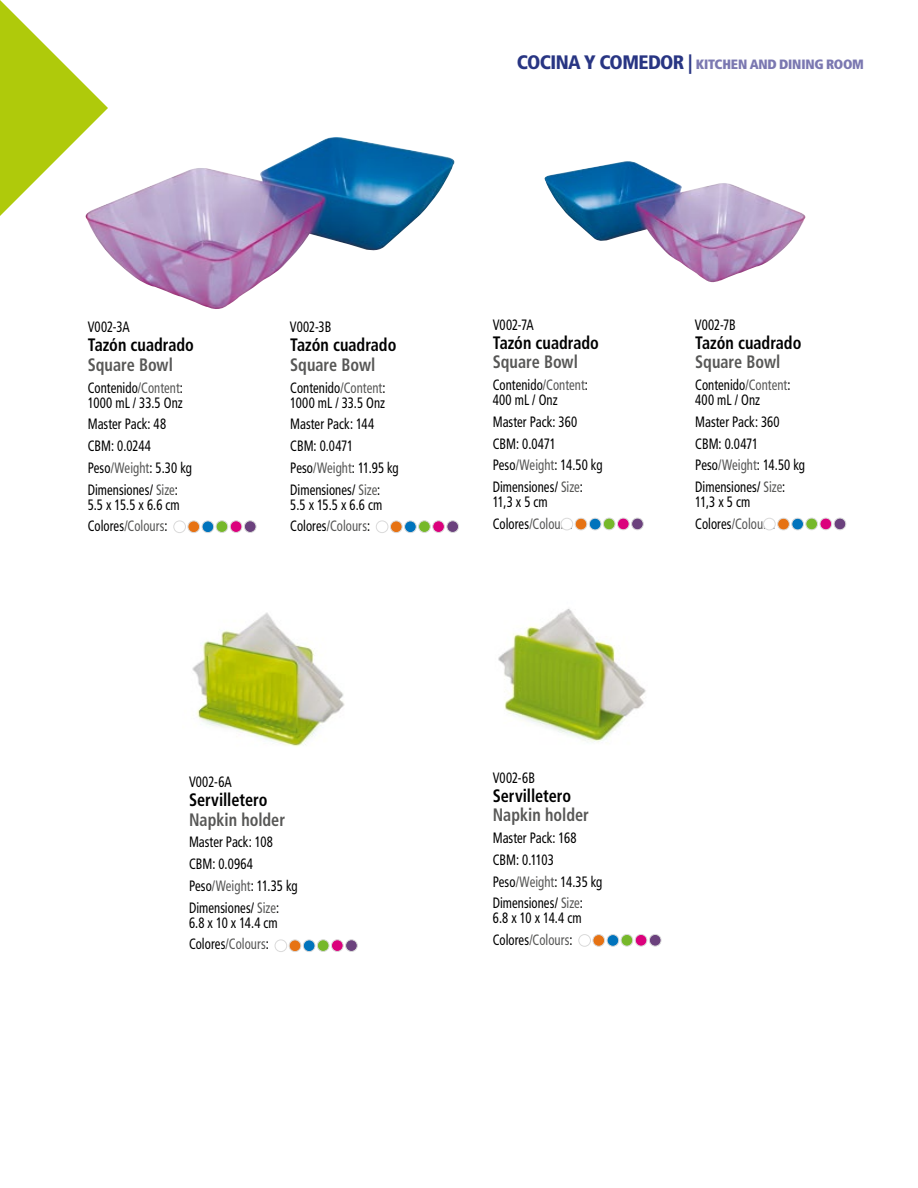
<style>
.page{position:relative;width:918px;height:1188px;background:#fff}
.page>*{position:absolute;margin:0;border:0;box-sizing:border-box;transform-origin:0 0}
.t1{font:700 condensed 18px "Frutiger LT Std";color:#000;scale:.9 1}
.t2{font:700 condensed 18px "Frutiger LT Std";color:#575756;scale:.9 1}
.t3{font:condensed 15px/21.8px "Frutiger LT Std";color:#000;scale:.85 1}
.t4{font:900 condensed 13.5px "Frutiger LT Std";letter-spacing:-.015em;color:#7b78b1}
.s1{font-size:19.5px;color:#283583}
.s2{color:#575756}
</style>
<div class="page">
<svg style="left:0;top:0;width:108px;height:216px"></svg>
<img style="left:82px;top:137px;width:373px;height:172px">
<img style="left:544px;top:161px;width:262px;height:122px">
<img style="left:192px;top:612px;width:153px;height:135px">
<img style="left:498px;top:608px;width:148px;height:134px">
<div style="left:173px;top:520px;width:13px;height:13px;border:1px solid #dadada;border-radius:50%"></div>
<div style="left:188px;top:521px;width:12px;height:12px;background:#e67213;border-radius:50%"></div>
<div style="left:187px;top:520px;width:13px;height:13px;border:1px solid #dadada;border-radius:50%"></div>
<div style="left:202px;top:521px;width:12px;height:12px;background:#0073bc;border-radius:50%"></div>
<div style="left:202px;top:520px;width:12px;height:13px;border:1px solid #dadada;border-radius:50%"></div>
<div style="left:230px;top:521px;width:12px;height:11px;background:#db007c;border-radius:50%"></div>
<div style="left:230px;top:520px;width:12px;height:13px;border:1px solid #dadada;border-radius:50%"></div>
<div style="left:244px;top:521px;width:12px;height:11px;background:#6b417d;border-radius:50%"></div>
<div style="left:244px;top:520px;width:13px;height:13px;border:1px solid #dadada;border-radius:50%"></div>
<div style="left:216px;top:521px;width:12px;height:11px;background:#76b82a;border-radius:50%"></div>
<div style="left:216px;top:520px;width:12px;height:13px;border:1px solid #dadada;border-radius:50%"></div>
<div style="left:561px;top:518px;width:12px;height:12px;border:1px solid #dadada;border-radius:50%"></div>
<div style="left:575px;top:518px;width:12px;height:12px;background:#e67213;border-radius:50%"></div>
<div style="left:575px;top:518px;width:12px;height:12px;border:1px solid #dadada;border-radius:50%"></div>
<div style="left:589px;top:518px;width:12px;height:12px;background:#0073bc;border-radius:50%"></div>
<div style="left:589px;top:518px;width:12px;height:12px;border:1px solid #dadada;border-radius:50%"></div>
<div style="left:617px;top:518px;width:12px;height:12px;background:#db007c;border-radius:50%"></div>
<div style="left:617px;top:518px;width:13px;height:12px;border:1px solid #dadada;border-radius:50%"></div>
<div style="left:632px;top:518px;width:11px;height:12px;background:#6b417d;border-radius:50%"></div>
<div style="left:631px;top:518px;width:13px;height:12px;border:1px solid #dadada;border-radius:50%"></div>
<div style="left:603px;top:518px;width:12px;height:12px;background:#76b82a;border-radius:50%"></div>
<div style="left:603px;top:518px;width:12px;height:12px;border:1px solid #dadada;border-radius:50%"></div>
<div style="left:763px;top:518px;width:13px;height:12px;border:1px solid #dadada;border-radius:50%"></div>
<div style="left:778px;top:518px;width:11px;height:12px;background:#e67213;border-radius:50%"></div>
<div style="left:777px;top:518px;width:13px;height:12px;border:1px solid #dadada;border-radius:50%"></div>
<div style="left:792px;top:518px;width:12px;height:12px;background:#0073bc;border-radius:50%"></div>
<div style="left:791px;top:518px;width:13px;height:12px;border:1px solid #dadada;border-radius:50%"></div>
<div style="left:820px;top:518px;width:12px;height:12px;background:#db007c;border-radius:50%"></div>
<div style="left:820px;top:518px;width:12px;height:12px;border:1px solid #dadada;border-radius:50%"></div>
<div style="left:834px;top:518px;width:12px;height:12px;background:#6b417d;border-radius:50%"></div>
<div style="left:834px;top:518px;width:12px;height:12px;border:1px solid #dadada;border-radius:50%"></div>
<div style="left:806px;top:518px;width:12px;height:12px;background:#76b82a;border-radius:50%"></div>
<div style="left:805px;top:518px;width:13px;height:12px;border:1px solid #dadada;border-radius:50%"></div>
<div style="left:578px;top:934px;width:13px;height:13px;border:1px solid #dadada;border-radius:50%"></div>
<div style="left:593px;top:935px;width:12px;height:11px;background:#e67213;border-radius:50%"></div>
<div style="left:592px;top:934px;width:13px;height:13px;border:1px solid #dadada;border-radius:50%"></div>
<div style="left:607px;top:935px;width:12px;height:11px;background:#0073bc;border-radius:50%"></div>
<div style="left:607px;top:934px;width:12px;height:13px;border:1px solid #dadada;border-radius:50%"></div>
<div style="left:635px;top:934px;width:12px;height:12px;background:#db007c;border-radius:50%"></div>
<div style="left:635px;top:934px;width:12px;height:13px;border:1px solid #dadada;border-radius:50%"></div>
<div style="left:649px;top:934px;width:12px;height:12px;background:#6b417d;border-radius:50%"></div>
<div style="left:649px;top:934px;width:13px;height:13px;border:1px solid #dadada;border-radius:50%"></div>
<div style="left:621px;top:934px;width:12px;height:12px;background:#76b82a;border-radius:50%"></div>
<div style="left:621px;top:934px;width:12px;height:13px;border:1px solid #dadada;border-radius:50%"></div>
<div style="left:275px;top:939px;width:12px;height:13px;border:1px solid #dadada;border-radius:50%"></div>
<div style="left:289px;top:940px;width:12px;height:12px;background:#e67213;border-radius:50%"></div>
<div style="left:289px;top:939px;width:12px;height:13px;border:1px solid #dadada;border-radius:50%"></div>
<div style="left:303px;top:940px;width:12px;height:12px;background:#0073bc;border-radius:50%"></div>
<div style="left:303px;top:939px;width:12px;height:13px;border:1px solid #dadada;border-radius:50%"></div>
<div style="left:331px;top:940px;width:12px;height:11px;background:#db007c;border-radius:50%"></div>
<div style="left:331px;top:939px;width:13px;height:13px;border:1px solid #dadada;border-radius:50%"></div>
<div style="left:346px;top:940px;width:11px;height:11px;background:#6b417d;border-radius:50%"></div>
<div style="left:345px;top:939px;width:13px;height:13px;border:1px solid #dadada;border-radius:50%"></div>
<div style="left:317px;top:940px;width:12px;height:11px;background:#76b82a;border-radius:50%"></div>
<div style="left:317px;top:939px;width:12px;height:13px;border:1px solid #dadada;border-radius:50%"></div>
<div style="left:376px;top:520px;width:12px;height:13px;border:1px solid #dadada;border-radius:50%"></div>
<div style="left:390px;top:521px;width:12px;height:12px;background:#e67213;border-radius:50%"></div>
<div style="left:390px;top:520px;width:13px;height:13px;border:1px solid #dadada;border-radius:50%"></div>
<div style="left:405px;top:521px;width:11px;height:12px;background:#0073bc;border-radius:50%"></div>
<div style="left:404px;top:520px;width:13px;height:13px;border:1px solid #dadada;border-radius:50%"></div>
<div style="left:433px;top:521px;width:11px;height:11px;background:#db007c;border-radius:50%"></div>
<div style="left:432px;top:520px;width:13px;height:13px;border:1px solid #dadada;border-radius:50%"></div>
<div style="left:447px;top:521px;width:12px;height:11px;background:#6b417d;border-radius:50%"></div>
<div style="left:446px;top:520px;width:13px;height:13px;border:1px solid #dadada;border-radius:50%"></div>
<div style="left:419px;top:521px;width:11px;height:11px;background:#76b82a;border-radius:50%"></div>
<div style="left:418px;top:520px;width:13px;height:13px;border:1px solid #dadada;border-radius:50%"></div>
<p class="t4" style="left:517px;top:56px;width:349px"><span class="s1">COCINA Y COMEDOR |</span> KITCHEN AND DINING ROOM</p>
<p class="t3" style="left:88px;top:316px;width:51px">V002-3A</p>
<p class="t3" style="left:290px;top:316px;width:50px">V002-3B</p>
<p class="t3" style="left:493px;top:314px;width:50px">V002-7A</p>
<p class="t3" style="left:695px;top:314px;width:50px">V002-7B</p>
<p class="t1" style="left:88px;top:335px;width:119px">Tazón cuadrado</p>
<p class="t2" style="left:88px;top:354px;width:96px">Square Bowl</p>
<p class="t3" style="left:88px;top:380px;width:114px;line-height:15px">Contenido<span class="s2">/Content</span>:<br>1000 mL / 33.5 Onz</p>
<p class="t3" style="left:88px;top:414px;width:124px">Master Pack: 48<br>CBM: 0.0244<br>Peso<span class="s2">/Weight</span>: 5.30 kg<br>Dimensiones/ <span class="s2">Size</span>:</p>
<p class="t3" style="left:88px;top:494px;width:110px">5.5 x 15.5 x 6.6 cm<br>Colores<span class="s2">/Colours</span>:</p>
<p class="t1" style="left:290px;top:335px;width:119px">Tazón cuadrado</p>
<p class="t2" style="left:290px;top:354px;width:96px">Square Bowl</p>
<p class="t3" style="left:290px;top:380px;width:114px;line-height:15px">Contenido<span class="s2">/Content</span>:<br>1000 mL / 33.5 Onz</p>
<p class="t3" style="left:290px;top:414px;width:129px">Master Pack: 144<br>CBM: 0.0471<br>Peso<span class="s2">/Weight</span>: 11.95 kg<br>Dimensiones/ <span class="s2">Size</span>:</p>
<p class="t3" style="left:290px;top:494px;width:110px">5.5 x 15.5 x 6.6 cm<br>Colores<span class="s2">/Colours</span>:</p>
<p class="t1" style="left:493px;top:332px;width:119px">Tazón cuadrado</p>
<p class="t2" style="left:493px;top:351px;width:96px">Square Bowl</p>
<p class="t3" style="left:493px;top:378px;width:114px;line-height:15px">Contenido<span class="s2">/Content</span>:<br>400 mL / Onz</p>
<p class="t3" style="left:493px;top:411px;width:131px">Master Pack: 360<br>CBM: 0.0471<br>Peso<span class="s2">/Weight</span>: 14.50 kg<br>Dimensiones/ <span class="s2">Size</span>:</p>
<p class="t3" style="left:493px;top:491px;width:95px">11,3 x 5 cm<br>Colores<span class="s2">/Colours</span>:</p>
<p class="t1" style="left:695px;top:332px;width:119px">Tazón cuadrado</p>
<p class="t2" style="left:695px;top:351px;width:96px">Square Bowl</p>
<p class="t3" style="left:695px;top:378px;width:114px;line-height:15px">Contenido<span class="s2">/Content</span>:<br>400 mL / Onz</p>
<p class="t3" style="left:695px;top:411px;width:131px">Master Pack: 360<br>CBM: 0.0471<br>Peso<span class="s2">/Weight</span>: 14.50 kg<br>Dimensiones/ <span class="s2">Size</span>:</p>
<p class="t3" style="left:695px;top:491px;width:95px">11,3 x 5 cm<br>Colores<span class="s2">/Colours</span>:</p>
<p class="t3" style="left:189px;top:771px;width:52px">V002-6A</p>
<p class="t3" style="left:493px;top:767px;width:51px">V002-6B</p>
<p class="t1" style="left:493px;top:785px;width:89px">Servilletero</p>
<p class="t2" style="left:493px;top:804px;width:108px">Napkin holder</p>
<p class="t3" style="left:493px;top:827px;width:131px">Master Pack: 168<br>CBM: 0.1103<br>Peso<span class="s2">/Weight</span>: 14.35 kg<br>Dimensiones/ <span class="s2">Size</span>:</p>
<p class="t3" style="left:493px;top:907px;width:106px">6.8 x 10 x 14.4 cm<br>Colores<span class="s2">/Colours</span>:</p>
<p class="t1" style="left:189px;top:789px;width:89px">Servilletero</p>
<p class="t2" style="left:189px;top:809px;width:108px">Napkin holder</p>
<p class="t3" style="left:189px;top:831px;width:129px">Master Pack: 108<br>CBM: 0.0964<br>Peso<span class="s2">/Weight</span>: 11.35 kg<br>Dimensiones/ <span class="s2">Size</span>:</p>
<p class="t3" style="left:189px;top:912px;width:106px">6.8 x 10 x 14.4 cm<br>Colores<span class="s2">/Colours</span>:</p>
</div>
